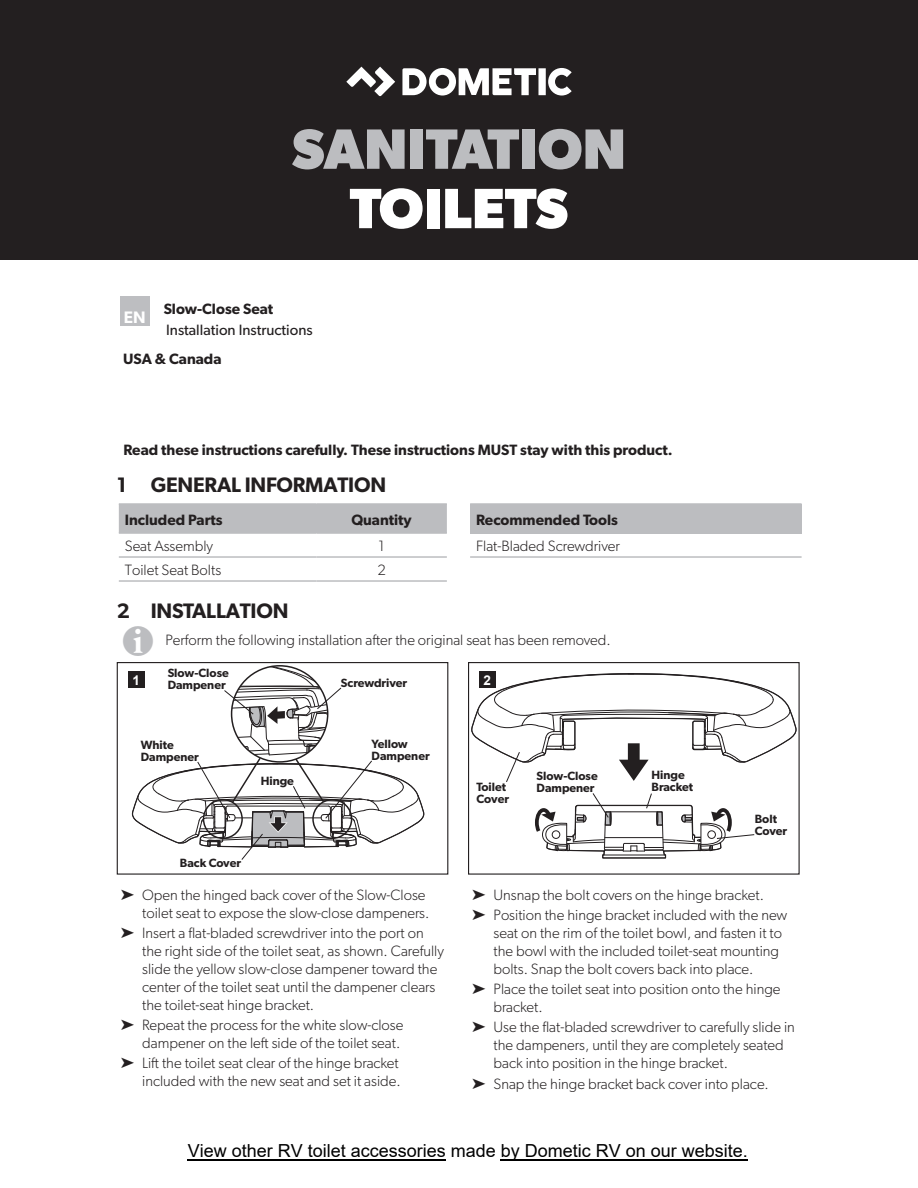
<style>
.page{position:relative;width:918px;height:1188px;background:#fff}
.page>*{position:absolute;margin:0;border:0;box-sizing:border-box;transform-origin:0 0}
.t1{font:700 57px "Gibson";color:#bcbdc0}
.t2{font:700 57px "Gibson";color:#fff}
.t3{font:36px "Waeco Piktogramme";color:#bcbdc0}
.t4{font:600 21px "Gibson";letter-spacing:-.01em;color:#231f20}
.t5{font:18px "Arial";color:#000}
.BodyText_Span{font:600 16.65px "Gibson";color:#fff}
.Cell_Text_Left{font:300 15px/18px "Gibson";color:#231f20}
.Span_-_Plain{font:600 15px "Gibson";color:#231f20}
.BodyText_Span-2{font:15px/20.5px "Gibson";color:#231f20}
.Cell_Heading_Left{font:600 15px "Gibson";color:#231f20}
.BodyText_Span-3{font:600 15px "Gibson";color:#231f20}
.Cell_Heading_Center{font:600 15px "Gibson";color:#231f20}
.Cell_Text_Center{font:300 15px "Gibson";color:#231f20}
.t6{font:700 13.5px "Arial";color:#fff}
.Callout{font:600 12px/12px "Gibson";color:#231f20}
.s1{font-weight:600}
</style>
<div class="page">
<div style="left:0;top:0;width:918px;height:259px;background:#231f20"></div>
<svg style="left:402px;top:68px;width:170px;height:28px"></svg>
<svg style="left:346px;top:67px;width:49px;height:29px"></svg>
<div style="left:120px;top:296px;width:29px;height:30px;background:#bdbec1"></div>
<div style="left:119px;top:505px;width:328px;height:27px;background:#bcbdc0"></div>
<hr style="left:119px;top:556px;width:197px;height:2px;background:#bcbdc0">
<hr style="left:316px;top:556px;width:131px;height:2px;background:#bcbdc0">
<hr style="left:119px;top:580px;width:197px;height:2px;background:#bcbdc0">
<hr style="left:316px;top:580px;width:131px;height:2px;background:#bcbdc0">
<hr style="left:119px;top:532px;width:197px;height:2px;background:#bcbdc0">
<hr style="left:316px;top:532px;width:131px;height:2px;background:#bcbdc0">
<hr style="left:119px;top:503px;width:197px;height:2px;background:#bcbdc0">
<hr style="left:316px;top:503px;width:131px;height:2px;background:#bcbdc0">
<div style="left:470px;top:504px;width:332px;height:29px;background:#bcbdc0"></div>
<hr style="left:470px;top:556px;width:332px;height:2px;background:#bcbdc0">
<hr style="left:470px;top:532px;width:332px;height:2px;background:#bcbdc0">
<hr style="left:470px;top:503px;width:332px;height:2px;background:#bcbdc0">
<div style="left:117px;top:662px;width:331px;height:213px;border:1px solid #231f20"></div>
<div style="left:128px;top:671px;width:17px;height:17px;background:#231f20"></div>
<svg style="left:132px;top:666px;width:293px;height:194px"></svg>
<div style="left:468px;top:662px;width:332px;height:213px;border:1px solid #231f20"></div>
<div style="left:480px;top:671px;width:16px;height:17px;background:#231f20"></div>
<svg style="left:471px;top:673px;width:326px;height:186px"></svg>
<hr style="left:501px;top:1159px;width:247px;height:2px;background:#000">
<hr style="left:188px;top:1159px;width:258px;height:2px;background:#000">
<h1 class="t1" style="left:292px;top:115px;width:335px">SANITATION</h1>
<h1 class="t2" style="left:350px;top:175px;width:220px">TOILETS</h1>
<p class="BodyText_Span" style="left:124px;top:307px;width:23px">EN</p>
<p class="BodyText_Span-2" style="left:164px;top:299px;width:150px"><span class="s1">Slow-Close Seat<br></span>Installation Instructions</p>
<p class="BodyText_Span-3" style="left:123px;top:350px;width:100px">USA &amp; Canada</p>
<p class="Span_-_Plain" style="left:123px;top:441px;width:551px">Read these instructions carefully. These instructions MUST stay with this product.</p>
<p class="t4" style="left:117px;top:472px;width:271px">1 GENERAL INFORMATION</p>
<p class="Cell_Heading_Left" style="left:125px;top:510px;width:99px">Included Parts</p>
<p class="Cell_Heading_Center" style="left:351px;top:510px;width:62px">Quantity</p>
<p class="Cell_Text_Left" style="left:125px;top:537px;width:90px">Seat Assembly</p>
<p class="Cell_Text_Center" style="left:379px;top:537px;width:8px">1</p>
<p class="Cell_Text_Left" style="left:125px;top:561px;width:98px">Toilet Seat Bolts</p>
<p class="Cell_Text_Center" style="left:377px;top:561px;width:10px">2</p>
<p class="Cell_Heading_Left" style="left:476px;top:510px;width:143px">Recommended Tools</p>
<p class="Cell_Text_Left" style="left:476px;top:537px;width:145px">Flat-Bladed Screwdriver</p>
<p class="t4" style="left:117px;top:598px;width:173px">2 INSTALLATION</p>
<p class="t3" style="left:123px;top:623px;width:41px">I</p>
<p class="Cell_Text_Left" style="left:166px;top:631px;width:447px">Perform the following installation after the original seat has been removed.</p>
<p class="t6" style="left:132px;top:671px;width:9px">1</p>
<p class="Callout" style="left:168px;top:667px;width:63px">Slow-Close<br>Dampener</p>
<p class="Callout" style="left:341px;top:676px;width:68px">Screwdriver</p>
<p class="t6" style="left:484px;top:671px;width:9px">2</p>
<p class="Callout" style="left:141px;top:738px;width:60px">White<br>Dampener</p>
<p class="Callout" style="left:372px;top:737px;width:60px">Yellow<br>Dampener</p>
<p class="Callout" style="left:261px;top:775px;width:35px">Hinge</p>
<p class="Callout" style="left:180px;top:856px;width:63px">Back Cover</p>
<p class="Cell_Text_Left" style="left:121px;top:886px;width:310px;text-align:right">➤ Open the hinged back cover of the Slow-Close toilet seat to expose the slow-close dampeners.</p>
<p class="Cell_Text_Left" style="left:142px;top:924px;width:303px;text-indent:-21px">➤ Insert a flat-bladed screwdriver into the port on the right side of the toilet seat, as shown. Carefully slide the yellow slow-close dampener toward the center of the toilet seat until the dampener clears the toilet-seat hinge bracket.</p>
<p class="Cell_Text_Left" style="left:121px;top:1016px;width:284px;text-align:right">➤ Repeat the process for the white slow-close dampener on the left side of the toilet seat.</p>
<p class="Cell_Text_Left" style="left:121px;top:1054px;width:281px;text-align:right">➤ Lift the toilet seat clear of the hinge bracket included with the new seat and set it aside.</p>
<p class="Callout" style="left:477px;top:781px;width:34px">Toilet<br>Cover</p>
<p class="Callout" style="left:537px;top:770px;width:63px">Slow-Close<br>Dampener</p>
<p class="Callout" style="left:652px;top:769px;width:43px">Hinge<br>Bracket</p>
<p class="Callout" style="left:755px;top:812px;width:34px">Bolt<br>Cover</p>
<p class="Cell_Text_Left" style="left:472px;top:886px;width:293px">➤ Unsnap the bolt covers on the hinge bracket.</p>
<p class="Cell_Text_Left" style="left:494px;top:906px;width:295px;text-indent:-21px">➤ Position the hinge bracket included with the new seat on the rim of the toilet bowl, and fasten it to the bowl with the included toilet-seat mounting bolts. Snap the bolt covers back into place.</p>
<p class="Cell_Text_Left" style="left:494px;top:980px;width:289px;text-indent:-21px">➤ Place the toilet seat into position onto the hinge bracket.</p>
<p class="Cell_Text_Left" style="left:494px;top:1018px;width:303px;text-indent:-21px">➤ Use the flat-bladed screwdriver to carefully slide in the dampeners, until they are completely seated back into position in the hinge bracket.</p>
<p class="Cell_Text_Left" style="left:472px;top:1074px;width:298px">➤ Snap the hinge bracket back cover into place.</p>
<p class="t5" style="left:188px;top:1138px;width:562px">View other RV toilet accessories made by Dometic RV on our website.</p>
</div>
